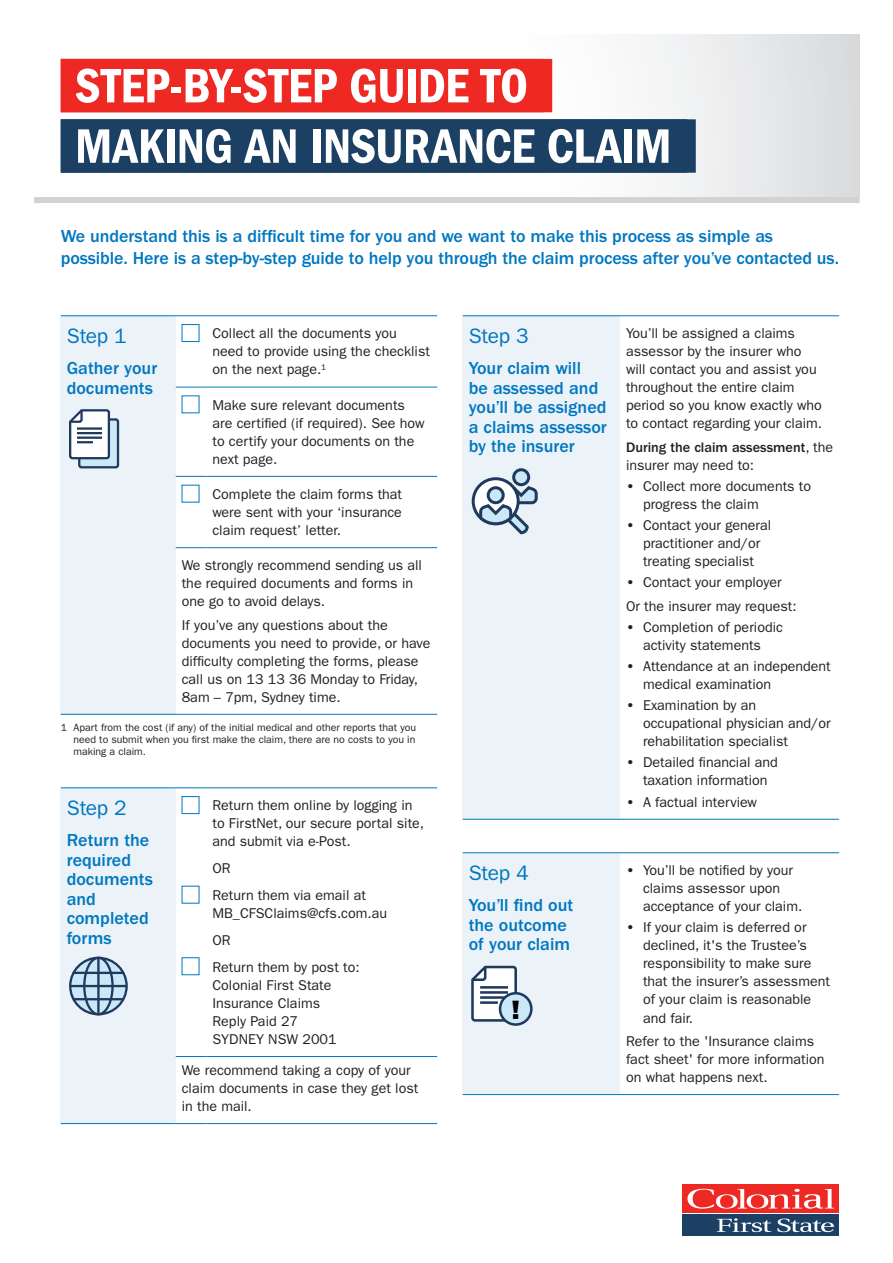
<style>
.page{position:relative;width:893px;height:1263px;background:#fff}
.page>*{position:absolute;margin:0;border:0;box-sizing:border-box;transform-origin:0 0}
.CFS_03_Block_Header{font:50.1px "ITC Franklin Gothic Std Dm Cd";letter-spacing:-.01em;color:#fff}
.t1{font:26.7px "ITC Franklin Gothic Std Hvy";color:#000}
.CFS_02_Subhead_1{font:21px "ITC Franklin Gothic Std";letter-spacing:-.02em;color:#0077c0}
.CFS_02_Subhead_2{font:500 18px/19.5px "ITC Franklin Gothic Std";color:#0077c0}
.CFS_01_Intro_Para{font:500 18px/22.5px "ITC Franklin Gothic Std";letter-spacing:-.005em;color:#0077c0}
.CFS_01_Body{font:14.25px/18px "ITC Franklin Gothic Std";color:#231f20}
.CFS_01_Body-2{font:500 14.25px/18px "ITC Franklin Gothic Std";color:#231f20}
.CFS_09_Table_Body{font:10.5px/12px "ITC Franklin Gothic Std";color:#231f20;text-align:justify}
.s1{font-weight:400}
.s2{font-weight:600}
</style>
<div class="page">
<svg style="left:60px;top:34px;width:799px;height:163px"></svg>
<div style="left:34px;top:197px;width:825px;height:6px;background:#d1d2d4"></div>
<div style="left:61px;top:316px;width:115px;height:398px;background:#ebf2f8"></div>
<hr style="left:176px;top:387px;width:30px;height:1px;background:#0077c0">
<hr style="left:206px;top:387px;width:231px;height:1px;background:#0077c0">
<hr style="left:176px;top:476px;width:30px;height:1px;background:#0077c0">
<hr style="left:206px;top:476px;width:231px;height:1px;background:#0077c0">
<hr style="left:61px;top:714px;width:115px;height:1px;background:#0077c0">
<hr style="left:61px;top:315px;width:115px;height:1px;background:#0077c0">
<hr style="left:176px;top:315px;width:30px;height:1px;background:#0077c0">
<hr style="left:206px;top:315px;width:231px;height:1px;background:#0077c0">
<hr style="left:176px;top:547px;width:30px;height:1px;background:#0077c0">
<hr style="left:206px;top:547px;width:231px;height:1px;background:#0077c0">
<hr style="left:176px;top:714px;width:30px;height:1px;background:#0077c0">
<hr style="left:206px;top:714px;width:231px;height:1px;background:#0077c0">
<svg style="left:69px;top:409px;width:51px;height:60px;background:#b5c2d0"></svg>
<div style="left:182px;top:324px;width:17px;height:18px;border:1px solid #0077c0"></div>
<div style="left:61px;top:788px;width:115px;height:335px;background:#ebf2f8"></div>
<hr style="left:61px;top:1123px;width:115px;height:1px;background:#0077c0">
<hr style="left:61px;top:787px;width:115px;height:1px;background:#0077c0">
<hr style="left:176px;top:787px;width:30px;height:1px;background:#0077c0">
<hr style="left:206px;top:787px;width:231px;height:1px;background:#0077c0">
<hr style="left:176px;top:1056px;width:30px;height:1px;background:#0077c0">
<hr style="left:206px;top:1056px;width:231px;height:1px;background:#0077c0">
<hr style="left:176px;top:1123px;width:30px;height:1px;background:#0077c0">
<hr style="left:206px;top:1123px;width:231px;height:1px;background:#0077c0">
<svg style="left:70px;top:958px;width:57px;height:56px"></svg>
<div style="left:69px;top:957px;width:59px;height:58px;border:2px solid #203a5d;border-radius:50%"></div>
<svg style="left:84px;top:958px;width:29px;height:56px"></svg>
<div style="left:83px;top:957px;width:31px;height:58px;border:2px solid #203a5d;border-radius:50%"></div>
<hr style="left:97px;top:958px;width:3px;height:56px;background:#203a5d">
<hr style="left:70px;top:985px;width:57px;height:2px;background:#203a5d">
<hr style="left:73px;top:972px;width:50px;height:2px;background:#203a5d">
<hr style="left:73px;top:998px;width:50px;height:2px;background:#203a5d">
<div style="left:182px;top:796px;width:17px;height:18px;border:1px solid #0077c0"></div>
<div style="left:463px;top:316px;width:157px;height:503px;background:#ebf2f8"></div>
<hr style="left:463px;top:819px;width:157px;height:1px;background:#0077c0">
<hr style="left:463px;top:315px;width:157px;height:1px;background:#0077c0">
<hr style="left:620px;top:315px;width:219px;height:1px;background:#0077c0">
<hr style="left:620px;top:819px;width:219px;height:1px;background:#0077c0">
<div style="left:514px;top:470px;width:15px;height:15px;background:#cbe8f9;border-radius:50%"></div>
<div style="left:512px;top:468px;width:18px;height:18px;border:3px solid #203a5d;border-radius:50%"></div>
<svg style="left:473px;top:479px;width:45px;height:45px"></svg>
<div style="left:472px;top:477px;width:48px;height:48px;border:3px solid #203a5d;border-radius:50%"></div>
<svg style="left:478px;top:483px;width:60px;height:52px"></svg>
<div style="left:463px;top:853px;width:157px;height:241px;background:#ebf2f8"></div>
<hr style="left:463px;top:1094px;width:157px;height:1px;background:#0077c0">
<hr style="left:463px;top:852px;width:157px;height:1px;background:#0077c0">
<hr style="left:620px;top:852px;width:219px;height:1px;background:#0077c0">
<hr style="left:620px;top:1094px;width:219px;height:1px;background:#0077c0">
<svg style="left:471px;top:965px;width:46px;height:58px;background:#cad1d9"></svg>
<hr style="left:480px;top:986px;width:28px;height:3px;background:#203a5d">
<hr style="left:480px;top:991px;width:28px;height:3px;background:#203a5d">
<hr style="left:480px;top:996px;width:28px;height:3px;background:#203a5d">
<hr style="left:480px;top:1001px;width:18px;height:3px;background:#203a5d">
<div style="left:500px;top:993px;width:31px;height:31px;background:#cbe8f9;border-radius:50%"></div>
<div style="left:499px;top:992px;width:34px;height:34px;border:3px solid #203a5d;border-radius:50%"></div>
<div style="left:61px;top:59px;width:483px;height:53px;background:#ee2823"></div>
<div style="left:61px;top:119px;width:626px;height:54px;background:#1b4064"></div>
<div style="left:683px;top:1184px;width:156px;height:29px;background:#ee2823"></div>
<div style="left:683px;top:1215px;width:156px;height:21px;background:#1b4064"></div>
<svg style="left:687px;top:1189px;width:147px;height:19px"></svg>
<svg style="left:717px;top:1218px;width:54px;height:14px"></svg>
<svg style="left:777px;top:1218px;width:57px;height:14px"></svg>
<p class="CFS_03_Block_Header" style="left:75px;top:57px;width:455px">STEP-BY-STEP GUIDE TO</p>
<p class="CFS_03_Block_Header" style="left:75px;top:118px;width:598px">MAKING AN INSURANCE CLAIM</p>
<p class="CFS_01_Intro_Para" style="left:61px;top:225px;width:780px">We understand this is a difficult time for you and we want to make this process as simple as possible. Here is a step-by-step guide to help you through the claim process after you’ve contacted us.</p>
<p class="CFS_02_Subhead_1" style="left:67px;top:324px;width:61px">Step 1</p>
<p class="CFS_02_Subhead_2" style="left:67px;top:359px;width:92px">Gather your documents</p>
<p class="CFS_01_Body" style="left:212px;top:325px;width:219px">Collect all the documents you need to provide using the checklist on the next page.<sup>1</sup></p>
<p class="CFS_01_Body" style="left:212px;top:396px;width:214px">Make sure relevant documents are certified (if required). See how to certify your documents on the next page.</p>
<p class="CFS_01_Body" style="left:212px;top:485px;width:191px;text-align:justify">Complete the claim forms that were sent with your ‘insurance claim request’ letter.</p>
<p class="CFS_01_Body" style="left:182px;top:556px;width:242px">We strongly recommend sending us all the required documents and forms in one go to avoid delays.</p>
<p class="CFS_01_Body" style="left:182px;top:616px;width:250px">If you’ve any questions about the documents you need to provide, or have difficulty completing the forms, please call us on 13 13 36 Monday to Friday, 8am – 7pm, Sydney time.</p>
<p class="CFS_09_Table_Body" style="left:73px;top:721px;width:344px;text-indent:-13px">1 Apart from the cost (if any) of the initial medical and other reports that you need to submit when you first make the claim, there are no costs to you in making a claim.</p>
<p class="CFS_02_Subhead_1" style="left:67px;top:796px;width:61px">Step 2</p>
<p class="CFS_02_Subhead_2" style="left:67px;top:831px;width:88px">Return the required documents and completed forms</p>
<p class="CFS_01_Body" style="left:212px;top:797px;width:213px">Return them online by logging in to FirstNet, our secure portal site, and submit via e-Post.</p>
<p class="CFS_01_Body" style="left:212px;top:859px;width:20px">OR</p>
<p class="CFS_01_Body" style="left:212px;top:886px;width:176px">Return them via email at<br>MB_CFSClaims@cfs.com.au</p>
<p class="CFS_01_Body" style="left:212px;top:931px;width:20px">OR</p>
<p class="CFS_01_Body" style="left:212px;top:958px;width:149px">Return them by post to:</p>
<p class="CFS_01_Body" style="left:212px;top:976px;width:121px">Colonial First State</p>
<p class="CFS_01_Body" style="left:212px;top:994px;width:109px">Insurance Claims</p>
<p class="CFS_01_Body" style="left:212px;top:1012px;width:87px">Reply Paid 27</p>
<p class="CFS_01_Body" style="left:212px;top:1030px;width:126px">SYDNEY NSW 2001</p>
<p class="CFS_01_Body" style="left:182px;top:1061px;width:238px">We recommend taking a copy of your claim documents in case they get lost in the mail.</p>
<p class="CFS_02_Subhead_1" style="left:469px;top:324px;width:61px">Step 3</p>
<p class="CFS_02_Subhead_2" style="left:469px;top:359px;width:140px">Your claim will<br>be assessed and you’ll be assigned a claims assessor by the insurer</p>
<p class="CFS_01_Body" style="left:626px;top:325px;width:198px">You’ll be assigned a claims assessor by the insurer who will contact you and assist you throughout the entire claim period so you know exactly who to contact regarding your claim.</p>
<p class="CFS_01_Body-2" style="left:626px;top:438px;width:209px">During the claim assessment<span class="s1">, the insurer may need to:</span></p>
<p class="CFS_01_Body" style="left:643px;top:477px;width:170px;text-indent:-17px"><span class="s2">•</span> Collect more documents to progress the claim</p>
<p class="CFS_01_Body" style="left:626px;top:516px;width:147px;text-align:center"><span class="s2">•</span> Contact your general practitioner and/or treating specialist</p>
<p class="CFS_01_Body" style="left:626px;top:573px;width:157px"><span class="s2">•</span> Contact your employer</p>
<p class="CFS_01_Body" style="left:626px;top:597px;width:172px">Or the insurer may request:</p>
<p class="CFS_01_Body" style="left:626px;top:618px;width:158px;text-align:center"><span class="s2">•</span> Completion of periodic activity statements</p>
<p class="CFS_01_Body" style="left:643px;top:657px;width:189px;text-indent:-17px"><span class="s2">•</span> Attendance at an independent medical examination</p>
<p class="CFS_01_Body" style="left:643px;top:696px;width:189px;text-indent:-17px"><span class="s2">•</span> Examination by an occupational physician and/or rehabilitation specialist</p>
<p class="CFS_01_Body" style="left:626px;top:753px;width:153px;text-align:center"><span class="s2">•</span> Detailed financial and taxation information</p>
<p class="CFS_01_Body" style="left:626px;top:793px;width:133px"><span class="s2">•</span> A factual interview</p>
<p class="CFS_02_Subhead_1" style="left:469px;top:861px;width:61px">Step 4</p>
<p class="CFS_02_Subhead_2" style="left:469px;top:895px;width:106px">You’ll find out the outcome of your claim</p>
<p class="t1" style="left:511px;top:994px;width:10px">!</p>
<p class="CFS_01_Body" style="left:643px;top:861px;width:161px;text-indent:-17px"><span class="s2">•</span> You’ll be notified by your claims assessor upon acceptance of your claim.</p>
<p class="CFS_01_Body" style="left:643px;top:919px;width:188px;text-indent:-17px"><span class="s2">•</span> If your claim is deferred or declined, it's the Trustee’s responsibility to make sure that the insurer’s assessment of your claim is reasonable and fair.</p>
<p class="CFS_01_Body" style="left:626px;top:1032px;width:200px">Refer to the 'Insurance claims fact sheet' for more information on what happens next.</p>
</div>
